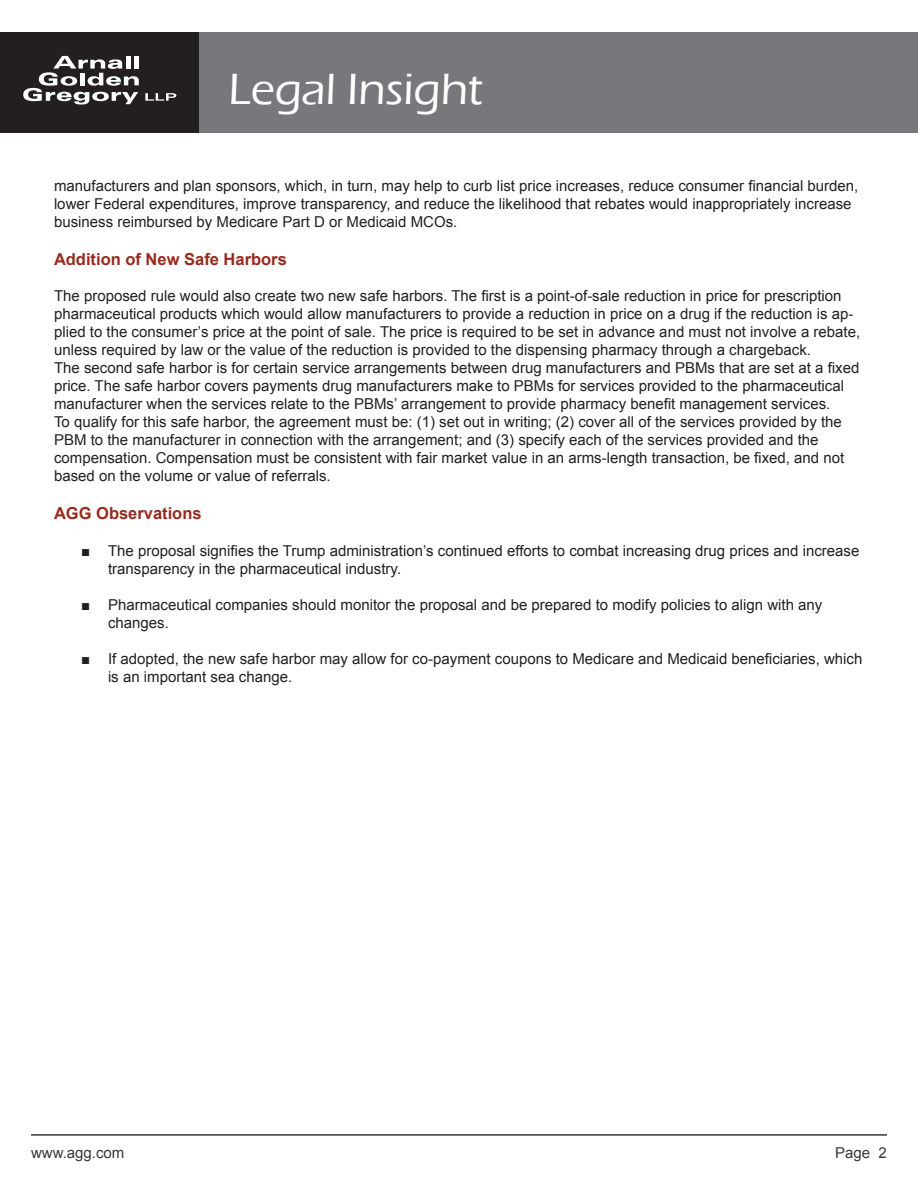
<style>
.page{position:relative;width:918px;height:1188px;background:#fff}
.page>*{position:absolute;margin:0;border:0;box-sizing:border-box;transform-origin:0 0}
.t1{font:500 45px "Eras ITC";color:#fff}
.t2{font:700 16.5px "Arial";color:#962b1e}
.t3{font:15px/18px "Arial";color:#231f20}
.t4{font:15px "Arial";color:#383839}
</style>
<div class="page">
<div style="left:0;top:32px;width:200px;height:101px;background:#231f20"></div>
<svg style="left:23px;top:56px;width:116px;height:49px"></svg>
<svg style="left:145px;top:93px;width:31px;height:8px"></svg>
<div style="left:200px;top:32px;width:718px;height:101px;background:#76787b"></div>
<hr style="left:31px;top:1134px;width:856px;height:2px;background:#383839">
<h1 class="t1" style="left:229px;top:64px;width:256px">Legal Insight</h1>
<p class="t3" style="left:54px;top:177px;width:806px">manufacturers and plan sponsors, which, in turn, may help to curb list price increases, reduce consumer financial burden, lower Federal expenditures, improve transparency, and reduce the likelihood that rebates would inappropriately increase business reimbursed by Medicare Part D or Medicaid MCOs.</p>
<p class="t2" style="left:54px;top:248px;width:234px">Addition of New Safe Harbors</p>
<p class="t3" style="left:54px;top:287px;width:808px">The proposed rule would also create two new safe harbors. The first is a point-of-sale reduction in price for prescription pharmaceutical products which would allow manufacturers to provide a reduction in price on a drug if the reduction is ap&shy;plied to the consumer’s price at the point of sale. The price is required to be set in advance and must not involve a rebate, unless required by law or the value of the reduction is provided to the dispensing pharmacy through a chargeback.<br>The second safe harbor is for certain service arrangements between drug manufacturers and PBMs that are set at a fixed price. The safe harbor covers payments drug manufacturers make to PBMs for services provided to the pharmaceutical manufacturer when the services relate to the PBMs’ arrangement to provide pharmacy benefit management services.<br>To qualify for this safe harbor, the agreement must be: (1) set out in writing; (2) cover all of the services provided by the PBM to the manufacturer in connection with the arrangement; and (3) specify each of the services provided and the compensation. Compensation must be consistent with fair market value in an arms-length transaction, be fixed, and not based on the volume or value of referrals.</p>
<p class="t2" style="left:54px;top:502px;width:149px">AGG Observations</p>
<p class="t3" style="left:108px;top:542px;width:753px;text-indent:-27px">■ The proposal signifies the Trump administration’s continued efforts to combat increasing drug prices and increase transparency in the pharmaceutical industry.</p>
<p class="t3" style="left:108px;top:596px;width:716px;text-indent:-27px">■ Pharmaceutical companies should monitor the proposal and be prepared to modify policies to align with any changes.</p>
<p class="t3" style="left:108px;top:650px;width:756px;text-indent:-27px">■ If adopted, the new safe harbor may allow for co-payment coupons to Medicare and Medicaid beneficiaries, which is an important sea change.</p>
<p class="t4" style="left:31px;top:1142px;width:95px">www.agg.com</p>
<p class="t4" style="left:835px;top:1142px;width:53px">Page 2</p>
</div>
